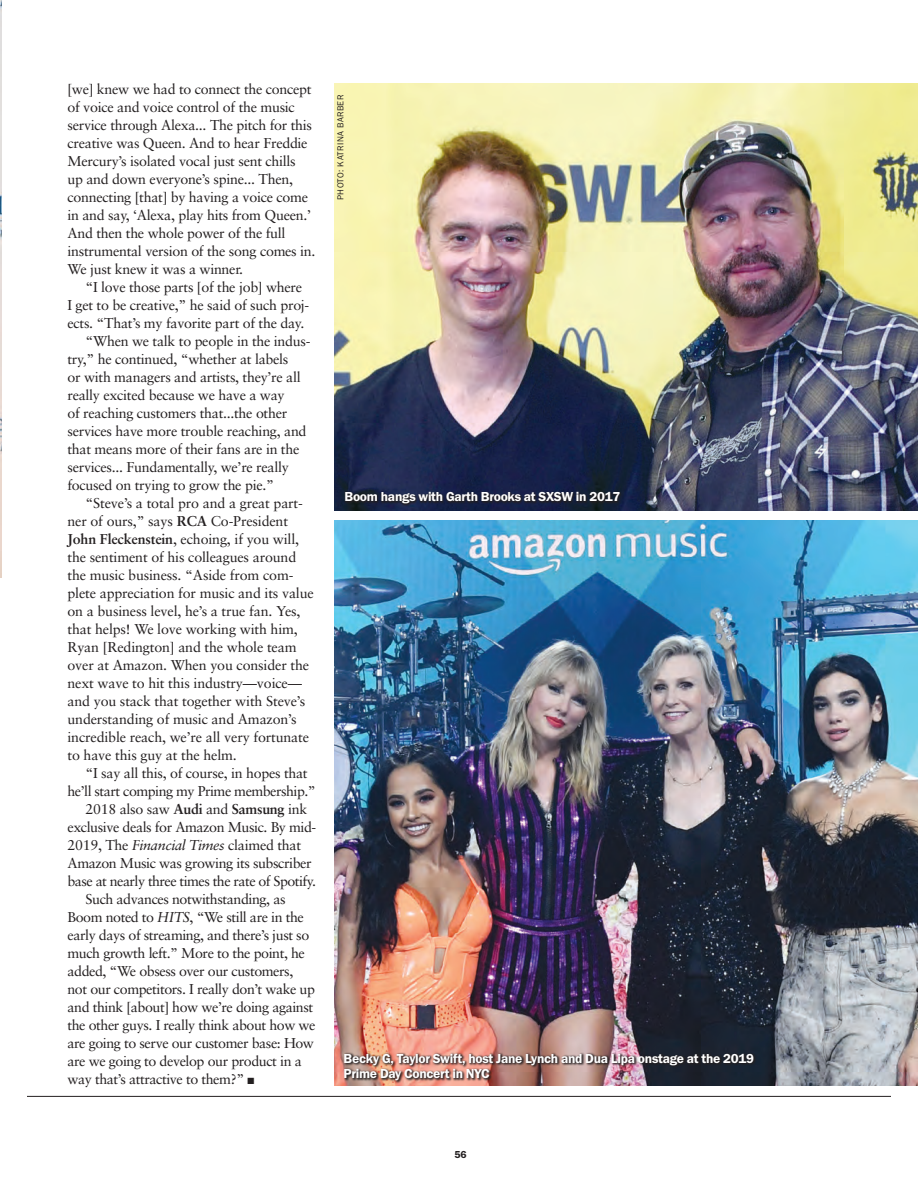
<style>
.page{position:relative;width:918px;height:1188px;background:#fff}
.page>*{position:absolute;margin:0;border:0;box-sizing:border-box;transform-origin:0 0}
.Body_Copy_2-story{font:14.25px/18px "Sabon";letter-spacing:-.02em;color:#231f20}
.Body_Copy_2-story-2{font:13.5px/15px "Franklin Gothic URW Dem";letter-spacing:-.02em;color:#fff}
.Body_Copy_2-story-3{font:10.5px "Franklin Gothic URW Dem";color:#231f20}
.t1{font:9px "Franklin Gothic URW Boo";letter-spacing:.035em;color:#231f20}
.s1{font-weight:700}
.s2{font-style:italic}
</style>
<div class="page">
<hr style="left:27px;top:1096px;width:864px;height:1px;background:#231f20">
<img style="left:0;top:0;width:1px;height:578px">
<img style="left:334px;top:83px;width:584px;height:427px">
<img style="left:334px;top:521px;width:584px;height:564px">
<div style="left:344px;top:491px;width:279px;height:16px;background:#231f20;opacity:.91"></div>
<div style="left:343px;top:1052px;width:414px;height:32px;background:#231f20;opacity:.91"></div>
<p class="Body_Copy_2-story" style="left:68px;top:80px;width:250px">[we] knew we had to connect the concept of voice and voice control of the music service through Alexa... The pitch for this creative was Queen. And to hear Freddie Mercury’s isolated vocal just sent chills<br>up and down everyone’s spine... Then, connecting [that] by having a voice come in and say, ‘Alexa, play hits from Queen.’ And then the whole power of the full instrumental version of the song comes in.<br>We just knew it was a winner.</p>
<p class="Body_Copy_2-story" style="left:68px;top:278px;width:243px;text-indent:18px">“I love those parts [of the job] where<br>I get to be creative,” he said of such proj&shy;ects. “That’s my favorite part of the day.</p>
<p class="Body_Copy_2-story" style="left:68px;top:332px;width:244px;text-indent:18px">“When we talk to people in the indus&shy;try,” he continued, “whether at labels<br>or with managers and artists, they’re all really excited because we have a way<br>of reaching customers that...the other services have more trouble reaching, and that means more of their fans are in the services... Fundamentally, we’re really focused on trying to grow the pie.”</p>
<p class="Body_Copy_2-story" style="left:68px;top:494px;width:248px;text-indent:18px">“Steve’s a total pro and a great part&shy;ner of ours,” says <span class="s1">RCA</span> Co-President <span class="s1">John Fleckenstein</span>, echoing, if you will, the sentiment of his colleagues around the music business. “Aside from com&shy;plete appreciation for music and its value on a business level, he’s a true fan. Yes, that helps! We love working with him, Ryan [Redington] and the whole team over at Amazon. When you consider the next wave to hit this industry—voice— and you stack that together with Steve’s understanding of music and Amazon’s incredible reach, we’re all very fortunate to have this guy at the helm.</p>
<p class="Body_Copy_2-story" style="left:68px;top:764px;width:250px;text-indent:18px">“I say all this, of course, in hopes that he’ll start comping my Prime membership.”</p>
<p class="Body_Copy_2-story" style="left:68px;top:800px;width:250px;text-indent:18px">2018 also saw <span class="s1">Audi</span> and <span class="s1">Samsung</span> ink exclusive deals for Amazon Music. By mid-2019, The <span class="s2">Financial Times</span> claimed that Amazon Music was growing its subscriber base at nearly three times the rate of Spotify.</p>
<p class="Body_Copy_2-story" style="left:68px;top:890px;width:250px;text-indent:18px">Such advances notwithstanding, as Boom noted to <span class="s2">HITS</span>, “We still are in the early days of streaming, and there’s just so much growth left.” More to the point, he added, “We obsess over our customers, not our competitors. I really don’t wake up and think [about] how we’re doing against the other guys. I really think about how we are going to serve our customer base: How are we going to develop our product in a way that’s attractive to them?” ■</p>
<p class="t1" style="left:335px;top:200px;width:107px;rotate:-90deg">PHOTO: KATRINA BARBER</p>
<p class="Body_Copy_2-story-2" style="left:345px;top:489px;width:277px">Boom hangs with Garth Brooks at SXSW in 2017</p>
<p class="Body_Copy_2-story-2" style="left:344px;top:1051px;width:412px">Becky G, Taylor Swift, host Jane Lynch and Dua Lipa onstage at the 2019<br>Prime Day Concert in NYC</p>
<p class="Body_Copy_2-story-3" style="left:454px;top:1148px;width:14px">56</p>
</div>
